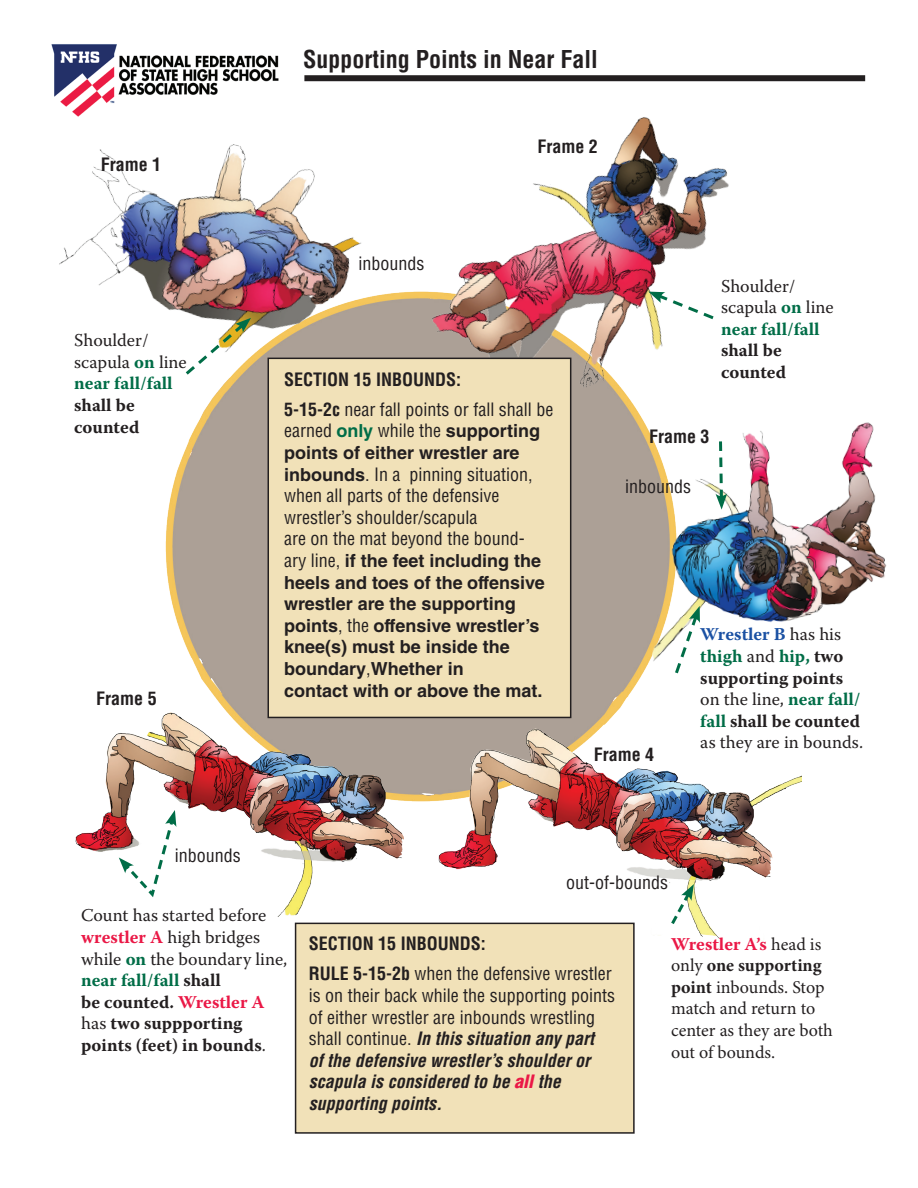
<style>
.page{position:relative;width:918px;height:1188px;background:#fff}
.page>*{position:absolute;margin:0;border:0;box-sizing:border-box;transform-origin:0 0}
.t1{font:700 condensed 24px "Helvetica LT Std";color:#231f20}
.t2{font:700 18px/21.6px "Helvetica LT Std";color:#231f20}
.t3{font:18px/21.6px "Warnock Pro";color:#231f20}
.t4{font:italic 700 condensed 18px/21.6px "Helvetica LT Std";color:#231f20}
.t5{font:condensed 18px/30.3px "Helvetica LT Std";color:#231f20}
.t6{font:700 condensed 18px/30.3px "Helvetica LT Std";color:#231f20}
.t7{font:18px/21.6px "Minion Pro";letter-spacing:-.005em;color:#231f20}
.t8{font:700 18px/21.6px "Warnock Pro";color:#231f20}
.t9{font:700 18px "Warnock Pro";color:#ea1846}
.s1{font-weight:700;color:#006d47}
.s2{font-weight:700}
.s3{font-weight:400;font-stretch:condensed}
.s4{color:#006d47}
.s5{font-weight:700;color:#1b51a3}
.s6{font-weight:700;color:#ea1846}
.s7{font-weight:400}
.s8{font-weight:400;font-style:normal}
.s9{font-weight:900;color:#ea1846}
.s10{font-family:"Minion Pro";font-weight:400;color:#231f20}
</style>
<div class="page">
<img style="left:165px;top:388px;width:465px;height:414px">
<div style="left:304px;top:75px;width:561px;height:6px;background:#231f20"></div>
<img style="left:51px;top:44px;width:228px;height:58px">
<img style="left:409px;top:117px;width:320px;height:294px">
<img style="left:75px;top:692px;width:329px;height:225px">
<img style="left:59px;top:102px;width:350px;height:286px">
<img style="left:433px;top:697px;width:368px;height:244px">
<div style="left:268px;top:358px;width:303px;height:359px;background:#f1e1b8"></div>
<div style="left:268px;top:358px;width:303px;height:360px;border:2px solid #231f20"></div>
<div style="left:296px;top:923px;width:338px;height:210px;background:#f1e1b8"></div>
<div style="left:295px;top:923px;width:340px;height:211px;border:2px solid #231f20"></div>
<svg style="left:183px;top:318px;width:68px;height:60px"></svg>
<svg style="left:648px;top:292px;width:69px;height:30px"></svg>
<img style="left:568px;top:411px;width:319px;height:282px">
<svg style="left:716px;top:438px;width:11px;height:72px"></svg>
<svg style="left:673px;top:606px;width:27px;height:71px"></svg>
<svg style="left:668px;top:884px;width:26px;height:43px"></svg>
<svg style="left:119px;top:810px;width:57px;height:90px"></svg>
<h1 class="t1" style="left:303px;top:45px;width:296px">Supporting Points in Near Fall</h1>
<p class="t6" style="left:101px;top:149px;width:62px">Frame 1</p>
<p class="t3" style="left:74px;top:329px;width:114px">Shoulder/ scapula <span class="s1">on</span> line <span class="s1">near fall/fall</span></p>
<p class="t8" style="left:74px;top:394px;width:67px">shall be counted</p>
<p class="t6" style="left:96px;top:683px;width:62px">Frame 5</p>
<p class="t5" style="left:175px;top:840px;width:67px">inbounds</p>
<p class="t5" style="left:358px;top:248px;width:67px">inbounds</p>
<p class="t6" style="left:537px;top:131px;width:62px">Frame 2</p>
<p class="t5" style="left:284px;top:364px;width:271px"><span class="s2">SECTION 15 INBOUNDS:<br>5-15-2c</span> near fall points or fall shall be</p>
<p class="t2" style="left:284px;top:420px;width:262px"><span class="s3">earned</span> <span class="s4">only</span> <span class="s3">while the</span> supporting points of either wrestler are inbounds<span class="s3">. In a pinning situation, when all parts of the defensive wrestler’s shoulder/scapula<br>are on the mat beyond the bound&shy;ary line,</span> if the feet including the heels and toes of the offensive wrestler are the supporting points<span class="s3">, the</span> offensive wrestler’s knee(s) must be inside the boundary<span class="s3">,</span>Whether in<br>contact with or above the mat.</p>
<p class="t3" style="left:721px;top:275px;width:114px">Shoulder/ scapula <span class="s1">on</span> line <span class="s1">near fall/fall</span></p>
<p class="t8" style="left:721px;top:339px;width:67px">shall be counted</p>
<p class="t6" style="left:649px;top:421px;width:62px">Frame 3</p>
<p class="t5" style="left:625px;top:471px;width:67px">inbounds</p>
<p class="t6" style="left:594px;top:739px;width:62px">Frame 4</p>
<p class="t3" style="left:700px;top:623px;width:165px"><span class="s5">Wrestler B</span> has his <span class="s1">thigh</span> and <span class="s1">hip,</span> <span class="s2">two supporting points </span>on the line, <span class="s1">near fall/ fall</span> <span class="s2">shall be counted </span>as they are in bounds.</p>
<p class="t5" style="left:566px;top:868px;width:103px">out-of-bounds</p>
<p class="t3" style="left:81px;top:904px;width:208px">Count has started before <span class="s6">wrestler A</span> high bridges while <span class="s1">on</span> the boundary line, <span class="s1">near fall/fall</span> <span class="s2">shall<br>be counted.</span> <span class="s6">Wrestler A </span>has <span class="s2">two suppporting points (feet) in bounds</span>.</p>
<p class="t6" style="left:309px;top:928px;width:305px">SECTION 15 INBOUNDS:<br>RULE 5-15-2b <span class="s7">when the defensive wrestler</span></p>
<p class="t4" style="left:309px;top:985px;width:308px"><span class="s8">is on their back while the supporting points of either wrestler are inbounds wrestling shall continue.</span> In this situation any part<br>of the defensive wrestler’s shoulder or scapula is considered to be <span class="s9">all</span> the supporting points.</p>
<p class="t9" style="left:671px;top:933px;width:152px">Wrestler A’s <span class="s10">head is</span></p>
<p class="t7" style="left:671px;top:955px;width:163px">only <span class="s2">one supporting point</span> inbounds. Stop match and return to center as they are both out of bounds.</p>
</div>
